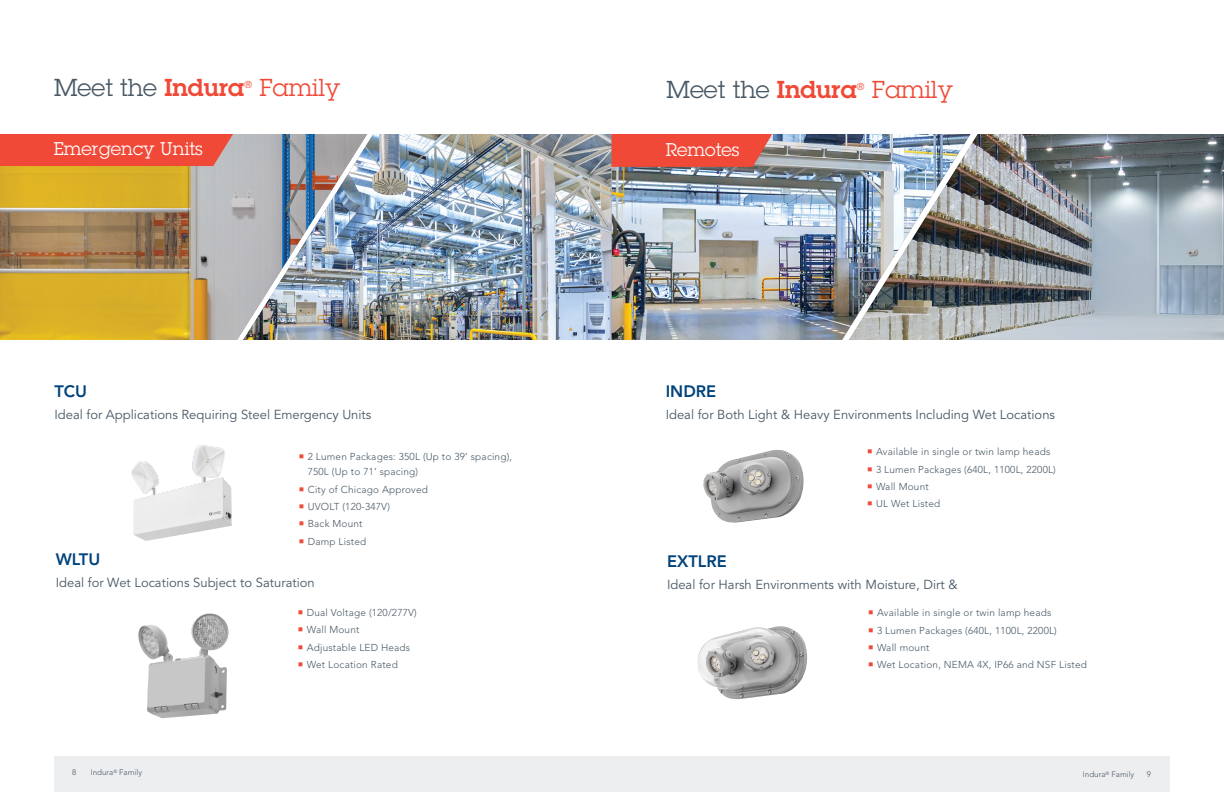
<style>
.page{position:relative;width:1224px;height:792px;background:#fff}
.page>*{position:absolute;margin:0;border:0;box-sizing:border-box;transform-origin:0 0}
.t1{font:24px "Lubalin Graph Std";color:#485865}
.t2{font:24px "Lubalin Graph Std";color:#f04937}
.t3{font:18px "Lubalin Graph Std";color:#fff}
.t4{font:800 16.5px "Avenir LT Std";color:#00437b}
.t5{font:13px "Avenir LT Std";color:#485865}
.t6{font:300 10px/17.3px "Avenir LT Std";letter-spacing:.02em;color:#485865}
.t7{font:9.9px "Lubalin Graph Std";color:#f04937}
.t8{font:300 8px "Avenir LT Std";color:#485865}
.s1{font-weight:600;color:#f04937}
</style>
<div class="page">
<div style="left:54px;top:756px;width:1116px;height:36px;background:#edeeef"></div>
<img style="left:611px;top:134px;width:236px;height:206px">
<img style="left:847px;top:134px;width:377px;height:206px">
<svg style="left:611px;top:134px;width:163px;height:33px;background:#e94f3f"></svg>
<img style="left:0;top:134px;width:242px;height:206px">
<img style="left:242px;top:134px;width:369px;height:206px">
<div style="left:0;top:134px;width:235px;height:32px;background:#f04937"></div>
<img style="left:131px;top:445px;width:101px;height:96px">
<img style="left:138px;top:613px;width:91px;height:105px">
<img style="left:703px;top:450px;width:101px;height:73px">
<img style="left:698px;top:626px;width:109px;height:73px">
<h1 class="t1" style="left:54px;top:72px;width:192px">Meet the <span class="s1">Indura</span></h1>
<p class="t7" style="left:244px;top:79px;width:10px">®</p>
<h1 class="t2" style="left:259px;top:72px;width:83px">Family</h1>
<h1 class="t1" style="left:667px;top:74px;width:192px">Meet the <span class="s1">Indura</span></h1>
<p class="t7" style="left:857px;top:81px;width:10px">®</p>
<h1 class="t2" style="left:872px;top:74px;width:83px">Family</h1>
<h2 class="t3" style="left:54px;top:137px;width:150px">Emergency Units</h2>
<h2 class="t3" style="left:666px;top:138px;width:75px">Remotes</h2>
<h3 class="t4" style="left:54px;top:382px;width:34px">TCU</h3>
<h3 class="t5" style="left:54px;top:407px;width:319px">Ideal for Applications Requiring Steel Emergency Units</h3>
<h3 class="t4" style="left:666px;top:382px;width:52px">INDRE</h3>
<h3 class="t5" style="left:666px;top:407px;width:391px">Ideal for Both Light &amp; Heavy Environments Including Wet Locations</h3>
<p class="t6" style="left:308px;top:450px;width:206px;line-height:15px">2 Lumen Packages: 350L (Up to 39’ spacing),<br>750L (Up to 71’ spacing)</p>
<p class="t6" style="left:308px;top:481px;width:122px">City of Chicago Approved<br>UVOLT (120-347V)<br>Back Mount<br>Damp Listed</p>
<p class="t6" style="left:876px;top:443px;width:181px">Available in single or twin lamp heads<br>3 Lumen Packages (640L, 1100L, 2200L)<br>Wall Mount<br>UL Wet Listed</p>
<h3 class="t4" style="left:56px;top:550px;width:46px">WLTU</h3>
<h3 class="t5" style="left:56px;top:575px;width:261px">Ideal for Wet Locations Subject to Saturation</h3>
<h3 class="t4" style="left:667px;top:552px;width:61px">EXTLRE</h3>
<h3 class="t5" style="left:667px;top:577px;width:292px">Ideal for Harsh Environments with Moisture, Dirt &amp;</h3>
<p class="t6" style="left:307px;top:604px;width:112px">Dual Voltage (120/277V)<br>Wall Mount<br>Adjustable LED Heads<br>Wet Location Rated</p>
<p class="t6" style="left:877px;top:604px;width:211px">Available in single or twin lamp heads<br>3 Lumen Packages (640L, 1100L, 2200L)<br>Wall mount<br>Wet Location, NEMA 4X, IP66 and NSF Listed</p>
<p class="t8" style="left:72px;top:768px;width:6px">8</p>
<p class="t8" style="left:91px;top:768px;width:53px">Indura<sup>®</sup> Family</p>
<p class="t8" style="left:1083px;top:770px;width:53px">Indura<sup>®</sup> Family</p>
<p class="t8" style="left:1147px;top:770px;width:6px">9</p>
</div>
